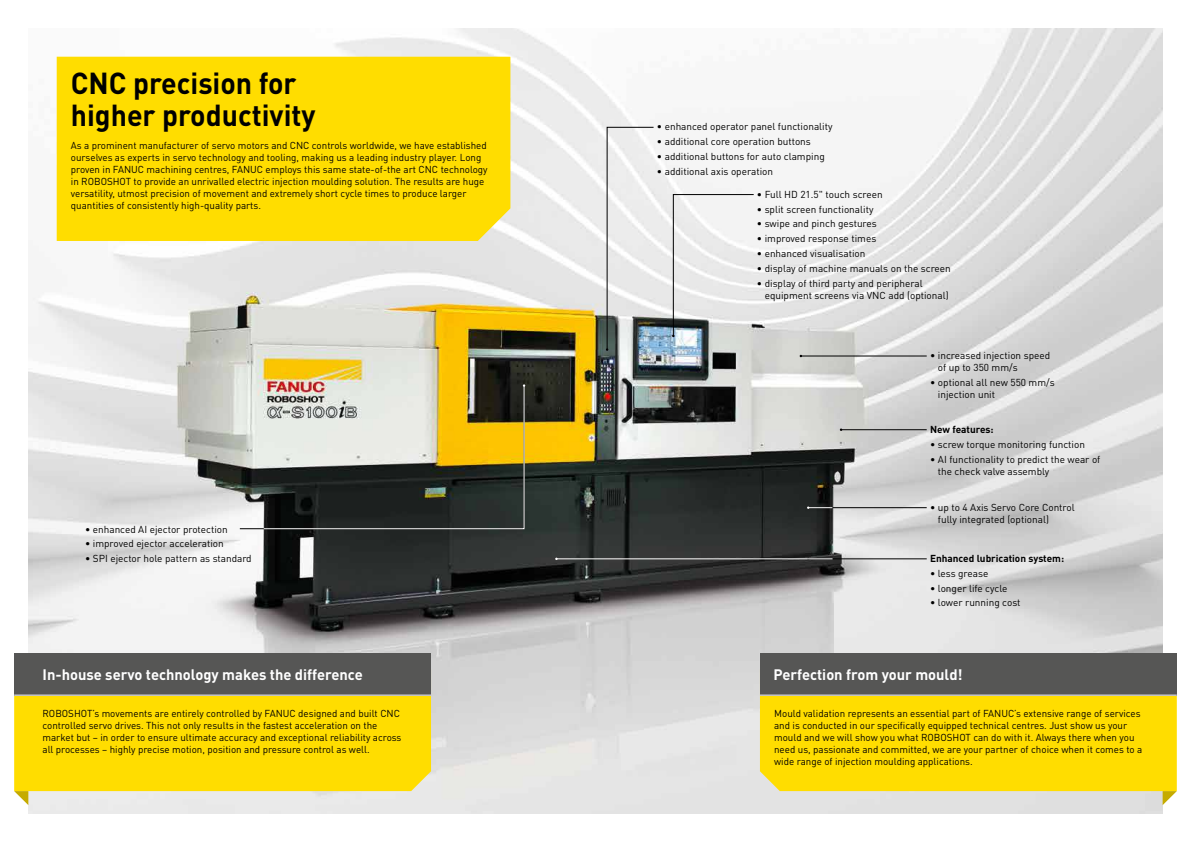
<style>
.page{position:relative;width:1191px;height:842px;background:#fff}
.page>*{position:absolute;margin:0;border:0;box-sizing:border-box;transform-origin:0 0}
.t1{font:700 30px/32px "DIN Pro";color:#000;scale:.95 1}
.t2{font:700 15px "DIN Pro";color:#fff}
.t3{font:10px/12px "DIN Pro";color:#000}
.t4{font:700 10px "DIN Pro";color:#000}
</style>
<div class="page">
<img style="left:28px;top:28px;width:1134px;height:786px">
<svg style="left:239px;top:385px;width:24px;height:144px"></svg>
<svg style="left:263px;top:384px;width:262px;height:145px;background:#847f63"></svg>
<div style="left:57px;top:57px;width:453px;height:184px;background:#fd0"></div>
<div style="left:14px;top:696px;width:417px;height:95px;background:#fd0"></div>
<div style="left:14px;top:653px;width:417px;height:42px;background:#565655"></div>
<svg style="left:14px;top:791px;width:14px;height:14px"></svg>
<hr style="left:14px;top:695px;width:417px;height:1px;background:#fff">
<div style="left:760px;top:696px;width:416px;height:95px;background:#fd0"></div>
<div style="left:760px;top:653px;width:416px;height:42px;background:#565655"></div>
<svg style="left:1162px;top:791px;width:14px;height:14px"></svg>
<hr style="left:760px;top:695px;width:416px;height:1px;background:#fff">
<svg style="left:606px;top:127px;width:48px;height:224px"></svg>
<svg style="left:672px;top:194px;width:82px;height:143px"></svg>
<hr style="left:801px;top:356px;width:125px;height:1px;background:#000">
<hr style="left:841px;top:429px;width:85px;height:1px;background:#000">
<hr style="left:808px;top:507px;width:118px;height:1px;background:#000">
<hr style="left:808px;top:558px;width:118px;height:1px;background:#000">
<svg style="left:807px;top:506px;width:25px;height:3px"></svg>
<hr style="left:556px;top:558px;width:276px;height:1px;background:#fff">
<h1 class="t1" style="left:71px;top:66px;width:259px">CNC precision for higher productivity</h1>
<p class="t3" style="left:71px;top:139px;width:418px">As a prominent manufacturer of servo motors and CNC controls worldwide, we have established ourselves as experts in servo technology and tooling, making us a leading industry player. Long proven in FANUC machining centres, FANUC employs this same state-of-the art CNC technology in ROBOSHOT to provide an unrivalled electric injection moulding solution. The results are huge versatility, utmost precision of movement and extremely short cycle times to produce larger quantities of consistently high-quality parts.</p>
<p class="t3" style="left:85px;top:523px;width:144px">• enhanced AI ejector protection</p>
<p class="t3" style="left:85px;top:538px;width:140px">• improved ejector acceleration</p>
<p class="t3" style="left:85px;top:552px;width:168px">• SPI ejector hole pattern as standard</p>
<h2 class="t2" style="left:43px;top:664px;width:322px">In-house servo technology makes the difference</h2>
<p class="t3" style="left:43px;top:708px;width:360px">ROBOSHOT’s movements are entirely controlled by FANUC designed and built CNC controlled servo drives. This not only results in the fastest acceleration on the market but – in order to ensure ultimate accuracy and exceptional reliability across all processes – highly precise motion, position and pressure control as well.</p>
<p class="t3" style="left:657px;top:121px;width:177px">• enhanced operator panel functionality</p>
<p class="t3" style="left:657px;top:135px;width:155px">• additional core operation buttons</p>
<p class="t3" style="left:657px;top:150px;width:169px">• additional buttons for auto clamping</p>
<p class="t3" style="left:657px;top:165px;width:118px">• additional axis operation</p>
<p class="t3" style="left:757px;top:188px;width:127px">• Full HD 21.5" touch screen</p>
<p class="t3" style="left:757px;top:203px;width:118px">• split screen functionality</p>
<p class="t3" style="left:757px;top:218px;width:121px">• swipe and pinch gestures</p>
<p class="t3" style="left:757px;top:232px;width:121px">• improved response times</p>
<p class="t3" style="left:757px;top:247px;width:110px">• enhanced visualisation</p>
<p class="t3" style="left:757px;top:262px;width:195px">• display of machine manuals on the screen</p>
<p class="t3" style="left:764px;top:277px;width:186px;text-indent:-8px">• display of third party and peripheral equipment screens via VNC add (optional)</p>
<p class="t3" style="left:938px;top:349px;width:114px;text-indent:-8px">• increased injection speed of up to 350 mm/s</p>
<p class="t3" style="left:938px;top:376px;width:118px;text-indent:-8px">• optional all new 550 mm/s injection unit</p>
<p class="t4" style="left:930px;top:423px;width:65px">New features:</p>
<p class="t3" style="left:930px;top:438px;width:156px">• screw torque monitoring function</p>
<p class="t3" style="left:938px;top:453px;width:164px;text-indent:-8px">• AI functionality to predict the wear of the check valve assembly</p>
<p class="t3" style="left:938px;top:501px;width:138px;text-indent:-8px">• up to 4 Axis Servo Core Control fully integrated (optional)</p>
<p class="t4" style="left:930px;top:552px;width:135px">Enhanced lubrication system:</p>
<p class="t3" style="left:930px;top:567px;width:60px">• less grease</p>
<p class="t3" style="left:930px;top:582px;width:79px">• longer life cycle</p>
<p class="t3" style="left:930px;top:596px;width:92px">• lower running cost</p>
<h2 class="t2" style="left:773px;top:665px;width:191px">Perfection from your mould!</h2>
<p class="t3" style="left:774px;top:708px;width:370px">Mould validation represents an essential part of FANUC’s extensive range of services and is conducted in our specifically equipped technical centres. Just show us your mould and we will show you what ROBOSHOT can do with it. Always there when you need us, passionate and committed, we are your partner of choice when it comes to a wide range of injection moulding applications.</p>
</div>
